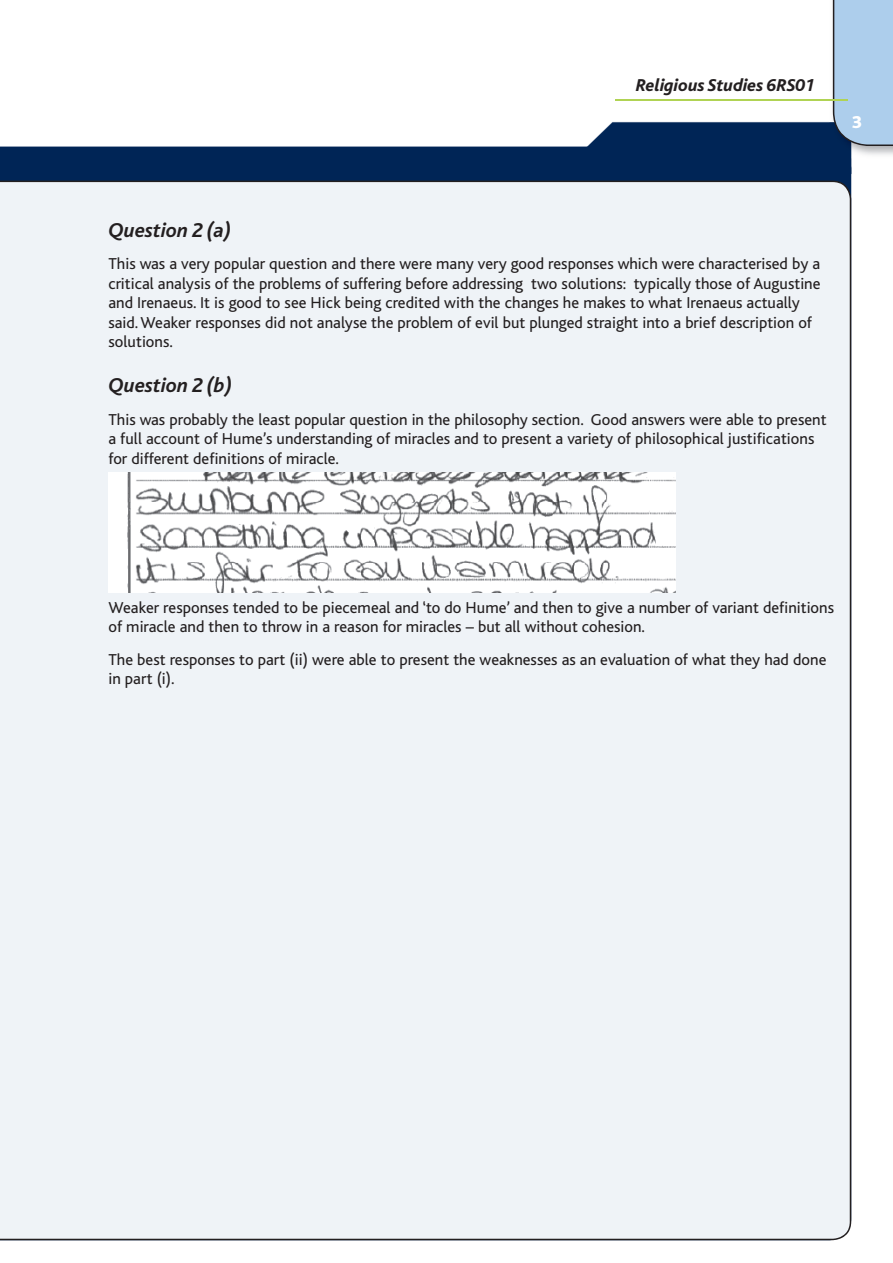
<style>
.page{position:relative;width:893px;height:1263px;background:#fff}
.page>*{position:absolute;margin:0;border:0;box-sizing:border-box;transform-origin:0 0}
.t1{font:italic 700 21px "Bliss";color:#231f20}
.t2{font:italic 800 18px "Bliss";color:#231f20}
.t3{font:800 18px "Bliss";color:#fff}
.t4{font:16.5px/19.5px "Bliss";color:#231f20}
</style>
<div class="page">
<div style="left:0;top:147px;width:851px;height:34px;background:#002556"></div>
<div style="left:0;top:181px;width:851px;height:1059px;background:#eff3f7"></div>
<svg style="left:559px;top:0;width:334px;height:174px"></svg>
<hr style="left:615px;top:100px;width:233px;height:1px;background:#b0d354">
<img style="left:109px;top:472px;width:567px;height:120px">
<p class="t2" style="left:636px;top:79px;width:181px">Religious Studies 6RS01</p>
<p class="t3" style="left:852px;top:115px;width:12px">3</p>
<p class="t1" style="left:108px;top:222px;width:124px">Question 2 (a)</p>
<p class="t4" style="left:108px;top:256px;width:714px">This was a very popular question and there were many very good responses which were characterised by a critical analysis of the problems of suffering before addressing two solutions: typically those of Augustine and Irenaeus. It is good to see Hick being credited with the changes he makes to what Irenaeus actually said. Weaker responses did not analyse the problem of evil but plunged straight into a brief description of solutions.</p>
<p class="t1" style="left:108px;top:377px;width:125px">Question 2 (b)</p>
<p class="t4" style="left:108px;top:411px;width:720px">This was probably the least popular question in the philosophy section. Good answers were able to present a full account of Hume’s understanding of miracles and to present a variety of philosophical justifications for different definitions of miracle.</p>
<p class="t4" style="left:108px;top:599px;width:727px">Weaker responses tended to be piecemeal and ‘to do Hume’ and then to give a number of variant definitions of miracle and then to throw in a reason for miracles – but all without cohesion.</p>
<p class="t4" style="left:108px;top:651px;width:719px">The best responses to part (ii) were able to present the weaknesses as an evaluation of what they had done in part (i).</p>
</div>
